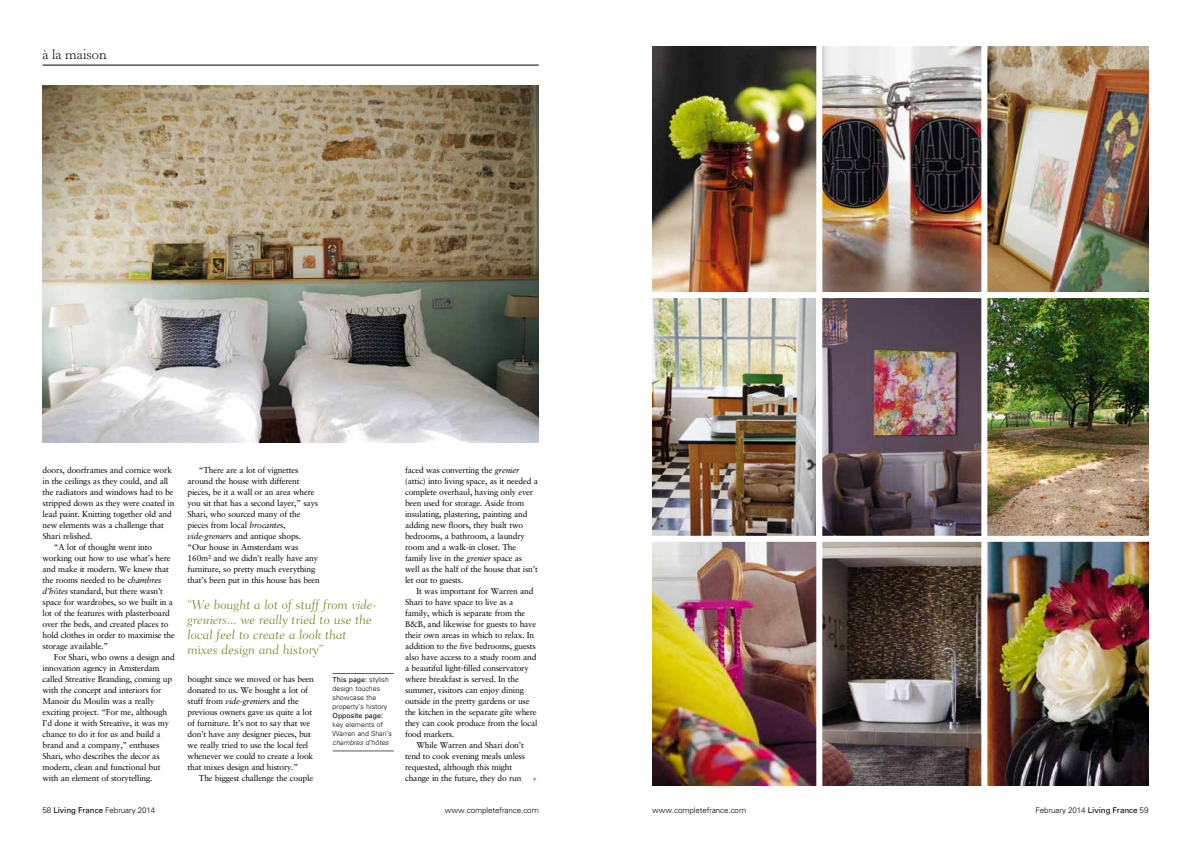
<style>
.page{position:relative;width:1191px;height:842px;background:#fff}
.page>*{position:absolute;margin:0;border:0;box-sizing:border-box;transform-origin:0 0}
.t1{font:300 14px "Horley Old Style";color:#000}
.t2{font:300 13px/15px "Fairfield LH Caption";color:#768826}
.t3{font:8.5px/11px "Sabon";letter-spacing:-.02em;color:#000}
.t4{font:300 8px "Univers";letter-spacing:-.01em;color:#000}
.t5{font:300 7px/9px "Univers";color:#000}
.t6{font:italic 300 7px "Univers";color:#000}
.t7{font:7px "Univers";color:#000}
.s1{font-style:italic}
.s2{font-family:"Fairfield LH";font-style:italic}
.s3{font-weight:400}
</style>
<div class="page">
<hr style="left:43px;top:65px;width:496px;height:1px;background:#000">
<img style="left:652px;top:298px;width:163px;height:238px">
<img style="left:987px;top:298px;width:161px;height:487px">
<img style="left:652px;top:46px;width:496px;height:246px">
<img style="left:822px;top:298px;width:159px;height:238px">
<img style="left:652px;top:542px;width:329px;height:243px">
<div style="left:981px;top:0;width:6px;height:842px;background:#fff"></div>
<div style="left:816px;top:0;width:6px;height:842px;background:#fff"></div>
<div style="left:645px;top:536px;width:546px;height:6px;background:#fff"></div>
<img style="left:43px;top:85px;width:496px;height:358px">
<hr style="left:332px;top:673px;width:62px;height:1px;background:#58585a">
<hr style="left:332px;top:751px;width:62px;height:1px;background:#58585a">
<h1 class="t1" style="left:43px;top:47px;width:66px">à la maison</h1>
<p class="t3" style="left:43px;top:464px;width:131px">doors, doorframes and cornice work</p>
<p class="t3" style="left:43px;top:475px;width:127px">in the ceilings as they could, and all</p>
<p class="t3" style="left:43px;top:486px;width:132px">the radiators and windows had to be</p>
<p class="t3" style="left:43px;top:497px;width:133px">stripped down as they were coated in</p>
<p class="t3" style="left:43px;top:508px;width:131px">lead paint. Knitting together old and</p>
<p class="t3" style="left:43px;top:519px;width:123px">new elements was a challenge that</p>
<p class="t3" style="left:43px;top:530px;width:51px">Shari relished.</p>
<p class="t3" style="left:54px;top:541px;width:100px">“A lot of thought went into</p>
<p class="t3" style="left:43px;top:552px;width:130px">working out how to use what’s here</p>
<p class="t3" style="left:43px;top:563px;width:128px">and make it modern. We knew that</p>
<p class="t3" style="left:43px;top:574px;width:120px">the rooms needed to be c<span class="s1">hambres</span></p>
<p class="t3" style="left:43px;top:585px;width:122px"><span class="s1">d’hôtes</span> standard, but there wasn’t</p>
<p class="t3" style="left:43px;top:596px;width:132px">space for wardrobes, so we built in a</p>
<p class="t3" style="left:43px;top:607px;width:129px">lot of the features with plasterboard</p>
<p class="t3" style="left:43px;top:618px;width:127px">over the beds, and created places to</p>
<p class="t3" style="left:43px;top:629px;width:134px">hold clothes in order to maximise the</p>
<p class="t3" style="left:43px;top:640px;width:67px">storage available.”</p>
<p class="t3" style="left:54px;top:651px;width:122px">For Shari, who owns a design and</p>
<p class="t3" style="left:43px;top:662px;width:119px">innovation agency in Amsterdam</p>
<p class="t3" style="left:43px;top:673px;width:131px">called Streative Branding, coming up</p>
<p class="t3" style="left:43px;top:684px;width:120px">with the concept and interiors for</p>
<p class="t3" style="left:43px;top:695px;width:113px">Manoir du Moulin was a really</p>
<p class="t3" style="left:43px;top:706px;width:126px">exciting project. “For me, although</p>
<p class="t3" style="left:43px;top:717px;width:128px">I’d done it with Streative, it was my</p>
<p class="t3" style="left:43px;top:728px;width:120px">chance to do it for us and build a</p>
<p class="t3" style="left:43px;top:739px;width:118px">brand and a company,” enthuses</p>
<p class="t3" style="left:43px;top:750px;width:119px">Shari, who describes the decor as</p>
<p class="t3" style="left:43px;top:761px;width:120px">modern, clean and functional but</p>
<p class="t3" style="left:43px;top:772px;width:111px">with an element of storytelling.</p>
<p class="t3" style="left:187px;top:464px;width:134px;text-indent:11px">“There are a lot of vignettes around the house with different pieces, be it a wall or an area where you sit that has a second layer,” says<br>Shari, who sourced many of the pieces from local <span class="s1">brocante</span>s, <span class="s1">vide-grenier</span>s and antique shops. “Our house in Amsterdam was<br>160m² and we didn’t really have any furniture, so pretty much everything that’s been put in this house has been</p>
<h2 class="t2" style="left:187px;top:597px;width:190px">“We bought a lot of stuff from <span class="s2">vide&shy;greniers</span>... we really tried to use the local feel to create a look that mixes design and history”</h2>
<p class="t5" style="left:332px;top:675px;width:58px"><span class="s3">This page:</span> stylish design touches showcase the property’s history</p>
<p class="t7" style="left:332px;top:711px;width:52px">Opposite page:</p>
<p class="t5" style="left:332px;top:720px;width:61px">key elements of<br>Warren and Shari’s</p>
<p class="t6" style="left:332px;top:738px;width:58px">chambres d’hôtes</p>
<p class="t3" style="left:187px;top:673px;width:128px">bought since we moved or has been donated to us. We bought a lot of stuff from <span class="s1">vide-grenier</span>s and the previous owners gave us quite a lot of furniture. It’s not to say that we don’t have any designer pieces, but we really tried to use the local feel whenever we could to create a look that mixes design and history.”</p>
<p class="t3" style="left:199px;top:772px;width:116px">The biggest challenge the couple</p>
<p class="t3" style="left:405px;top:464px;width:134px">faced was converting the <span class="s1">grenier </span>(attic) into living space, as it needed a complete overhaul, having only ever been used for storage. Aside from insulating, plastering, painting and adding new floors, they built two bedrooms, a bathroom, a laundry room and a walk-in closet. The family live in the <span class="s1">grenier</span> space as well as the half of the house that isn’t let out to guests.</p>
<p class="t3" style="left:416px;top:585px;width:118px">It was important for Warren and</p>
<p class="t3" style="left:405px;top:596px;width:110px">Shari to have space to live as a</p>
<p class="t3" style="left:405px;top:607px;width:122px">family, which is separate from the</p>
<p class="t3" style="left:405px;top:618px;width:133px">B&amp;B, and likewise for guests to have</p>
<p class="t3" style="left:405px;top:629px;width:131px">their own areas in which to relax. In</p>
<p class="t3" style="left:405px;top:640px;width:132px">addition to the five bedrooms, guests</p>
<p class="t3" style="left:405px;top:651px;width:133px">also have access to a study room and</p>
<p class="t3" style="left:405px;top:662px;width:125px">a beautiful light-filled conservatory</p>
<p class="t3" style="left:405px;top:673px;width:115px">where breakfast is served. In the</p>
<p class="t3" style="left:405px;top:684px;width:120px">summer, visitors can enjoy dining</p>
<p class="t3" style="left:405px;top:695px;width:126px">outside in the pretty gardens or use</p>
<p class="t3" style="left:405px;top:706px;width:133px">the kitchen in the separate gîte where</p>
<p class="t3" style="left:405px;top:717px;width:134px">they can cook produce from the local</p>
<p class="t3" style="left:405px;top:728px;width:51px">food markets.</p>
<p class="t3" style="left:416px;top:739px;width:109px">While Warren and Shari don’t</p>
<p class="t3" style="left:405px;top:750px;width:121px">tend to cook evening meals unless</p>
<p class="t3" style="left:405px;top:761px;width:109px">requested, although this might</p>
<p class="t3" style="left:405px;top:772px;width:118px">change in the future, they do run</p>
<p class="t4" style="left:43px;top:805px;width:114px">58 <span class="s3">Living France</span> February 2014</p>
<p class="t4" style="left:445px;top:805px;width:95px">www.completefrance.com</p>
<p class="t4" style="left:652px;top:805px;width:95px">www.completefrance.com</p>
<p class="t4" style="left:1035px;top:805px;width:114px">February 2014 <span class="s3">Living France</span> 59</p>
</div>
